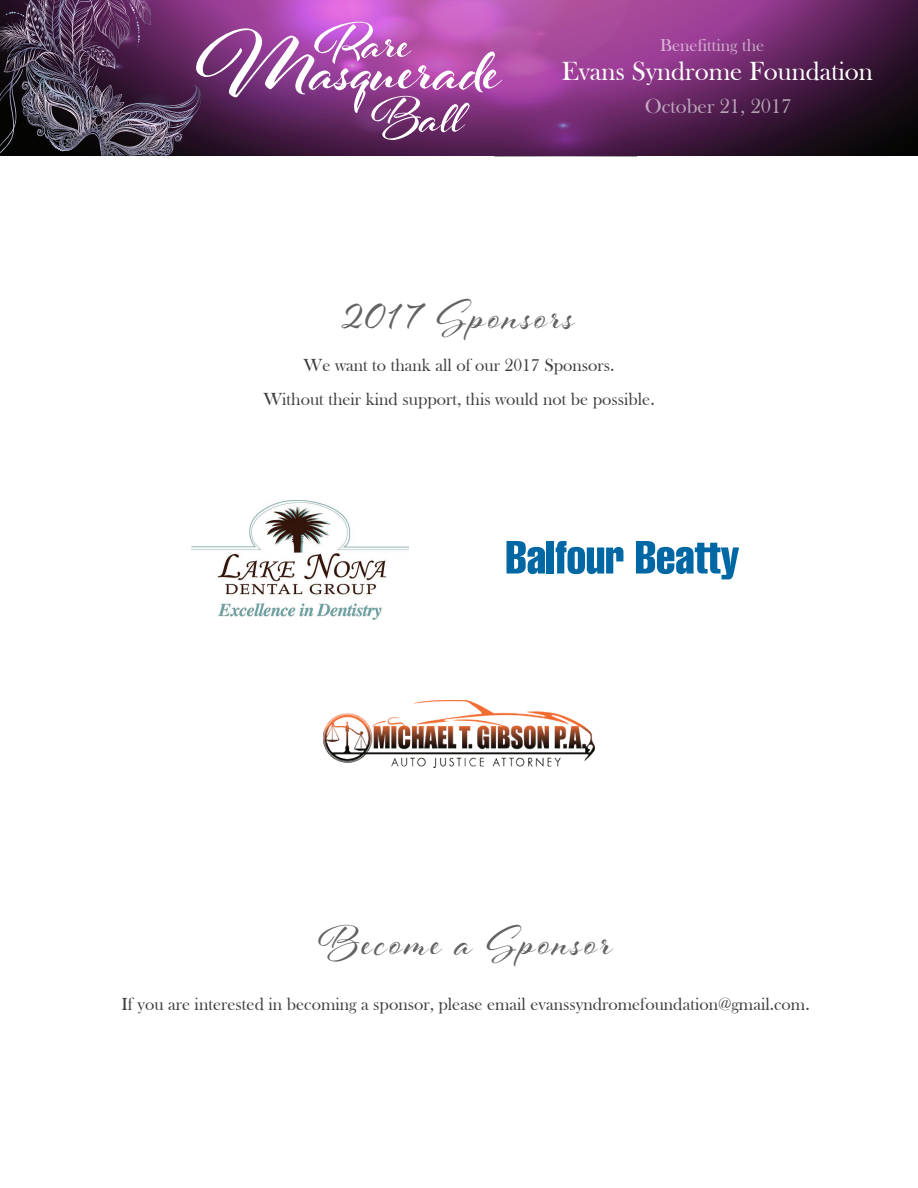
<style>
.page{position:relative;width:918px;height:1188px;background:#fff}
.page>*{position:absolute;margin:0;border:0;box-sizing:border-box;transform-origin:0 0}
.t1{font:45px "Al Fresco";letter-spacing:.06em;color:#636366}
.t2{font:27px "Bask Old Face";color:#fff}
.t3{font:21px "Bask Old Face";color:rgb(255 255 255/.6)}
.t4{font:18px/34.5px "Bask Old Face";color:#3e3e3f;text-align:center}
.t5{font:17.7px "Bask Old Face";color:rgb(255 255 255/.6)}
</style>
<div class="page">
<svg style="left:643px;top:0;width:275px;height:156px;background:#532050"></svg>
<img style="left:0;top:0;width:643px;height:156px">
<img style="left:191px;top:500px;width:218px;height:120px">
<svg style="left:507px;top:541px;width:38px;height:33px"></svg>
<div style="left:547px;top:541px;width:7px;height:33px;background:#0067a5"></div>
<svg style="left:556px;top:541px;width:67px;height:33px"></svg>
<svg style="left:636px;top:541px;width:103px;height:38px"></svg>
<img style="left:324px;top:700px;width:270px;height:68px">
<p class="t5" style="left:660px;top:36px;width:106px">Benefitting the</p>
<h2 class="t2" style="left:562px;top:56px;width:313px">Evans Syndrome Foundation</h2>
<p class="t3" style="left:645px;top:94px;width:149px">October 21, 2017</p>
<h1 class="t1" style="left:343px;top:286px;width:233px">2017 Sponsors</h1>
<p class="t4" style="left:263px;top:348px;width:393px">We want to thank all of our 2017 Sponsors.<br>Without their kind support, this would not be possible.</p>
<h1 class="t1" style="left:318px;top:912px;width:296px">Become a Sponsor</h1>
<p class="t4" style="left:122px;top:987px;width:690px">If you are interested in becoming a sponsor, please email evanssyndromefoundation@gmail.com.</p>
</div>
